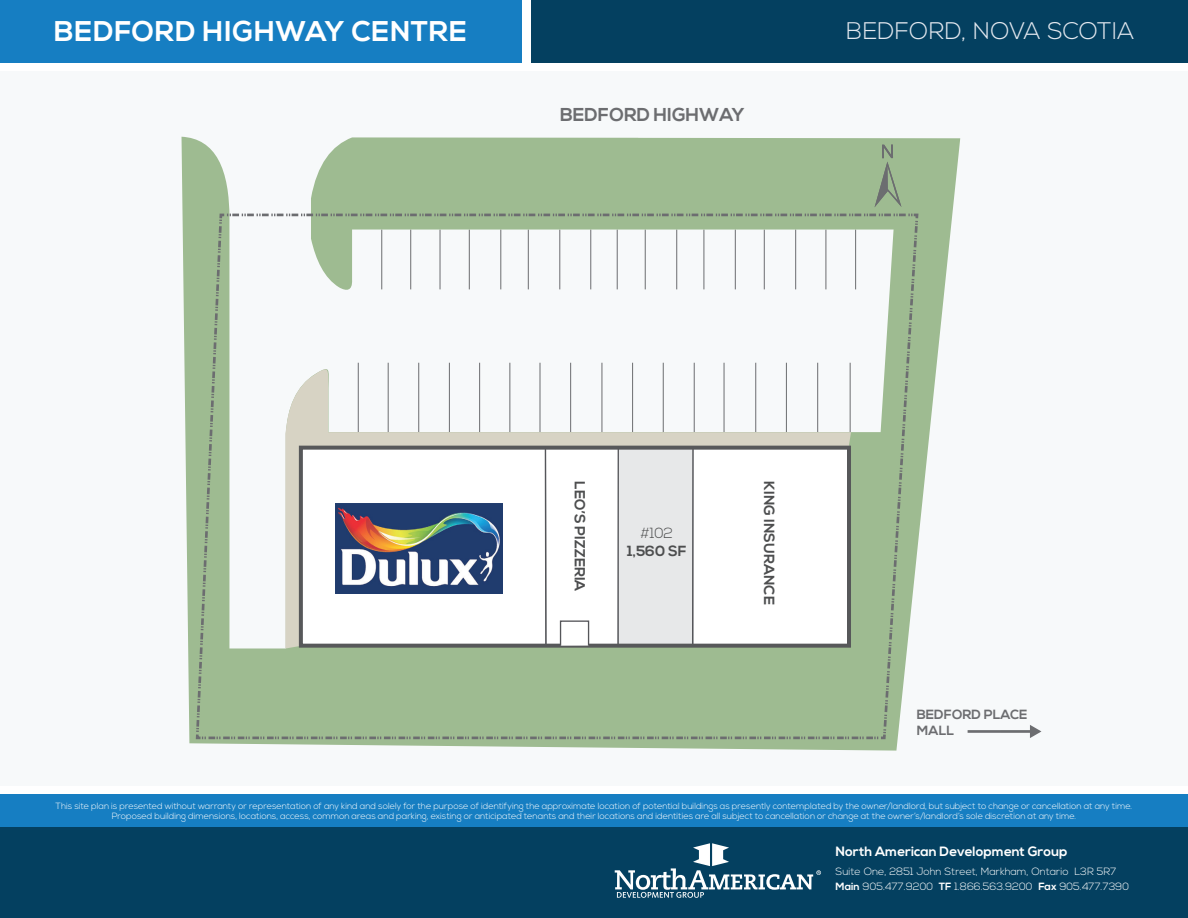
<style>
.page{position:relative;width:1188px;height:918px;background:#fff}
.page>*{position:absolute;margin:0;border:0;box-sizing:border-box;transform-origin:0 0}
.t1{font:700 28.5px "Nexa";letter-spacing:.035em;color:#fff}
.t2{font:300 24px "Nexa";letter-spacing:.005em;color:#e3e8ef}
.t3{font:700 18.6px "Nexa";color:#6c6d70}
.t4{font:700 14.7px "Nexa";color:#4d4e4f}
.t5{font:300 14.7px "Nexa";color:#4d4e4f}
.t6{font:700 13.5px "Nexa";color:#fff}
.t7{font:700 13.35px/16px "Nexa";color:#6c6d70}
.t8{font:300 10.5px/15px "Nexa";color:#fff}
.t9{font:300 9px/10.5px "Nexa";color:#fff;text-align:center}
.s1{font-weight:700}
</style>
<div class="page">
<div style="left:0;top:71px;width:1188px;height:715px;background:#f7f9fa"></div>
<svg style="left:182px;top:137px;width:778px;height:614px"></svg>
<hr style="left:968px;top:730px;width:62px;height:3px;background:#6c6d70">
<svg style="left:1030px;top:725px;width:11px;height:13px"></svg>
<svg style="left:194px;top:145px;width:726px;height:596px"></svg>
<div style="left:0;top:0;width:522px;height:62px;background:#167ec2"></div>
<div style="left:531px;top:0;width:657px;height:62px;background:#044060"></div>
<div style="left:0;top:803px;width:1188px;height:115px;background:#044060"></div>
<div style="left:0;top:794px;width:1188px;height:33px;background:#167ec2"></div>
<svg style="left:615px;top:843px;width:206px;height:55px"></svg>
<h1 class="t1" style="left:54px;top:15px;width:414px">BEDFORD HIGHWAY CENTRE</h1>
<h2 class="t2" style="left:846px;top:17px;width:289px">BEDFORD, NOVA SCOTIA</h2>
<h3 class="t3" style="left:560px;top:104px;width:186px">BEDFORD HIGHWAY</h3>
<h3 class="t4" style="left:588px;top:481px;width:112px;rotate:90deg">LEO’S PIZZERIA</h3>
<h3 class="t4" style="left:778px;top:481px;width:125px;rotate:90deg">KING INSURANCE</h3>
<h3 class="t5" style="left:641px;top:524px;width:34px">#102</h3>
<h3 class="t4" style="left:627px;top:542px;width:61px">1,560 SF</h3>
<h3 class="t7" style="left:917px;top:707px;width:112px">BEDFORD PLACE<br>MALL</h3>
<p class="t9" style="left:56px;top:801px;width:1078px">This site plan is presented without warranty or representation of any kind and solely for the purpose of identifying the approximate location of potential buildings as presently contemplated by the owner/landlord, but subject to change or cancellation at any time.<br>Proposed building dimensions, locations, access, common areas and parking, existing or anticipated tenants and their locations and identities are all subject to cancellation or change at the owner’s/landlord’s sole discretion at any time.</p>
<h3 class="t6" style="left:836px;top:843px;width:234px">North American Development Group</h3>
<p class="t8" style="left:836px;top:865px;width:295px">Suite One, 2851 John Street, Markham, Ontario L3R 5R7<br><span class="s1">Main</span> 905.477.9200 <span class="s1">TF</span> 1.866.563.9200 <span class="s1">Fax</span> 905.477.7390</p>
</div>
